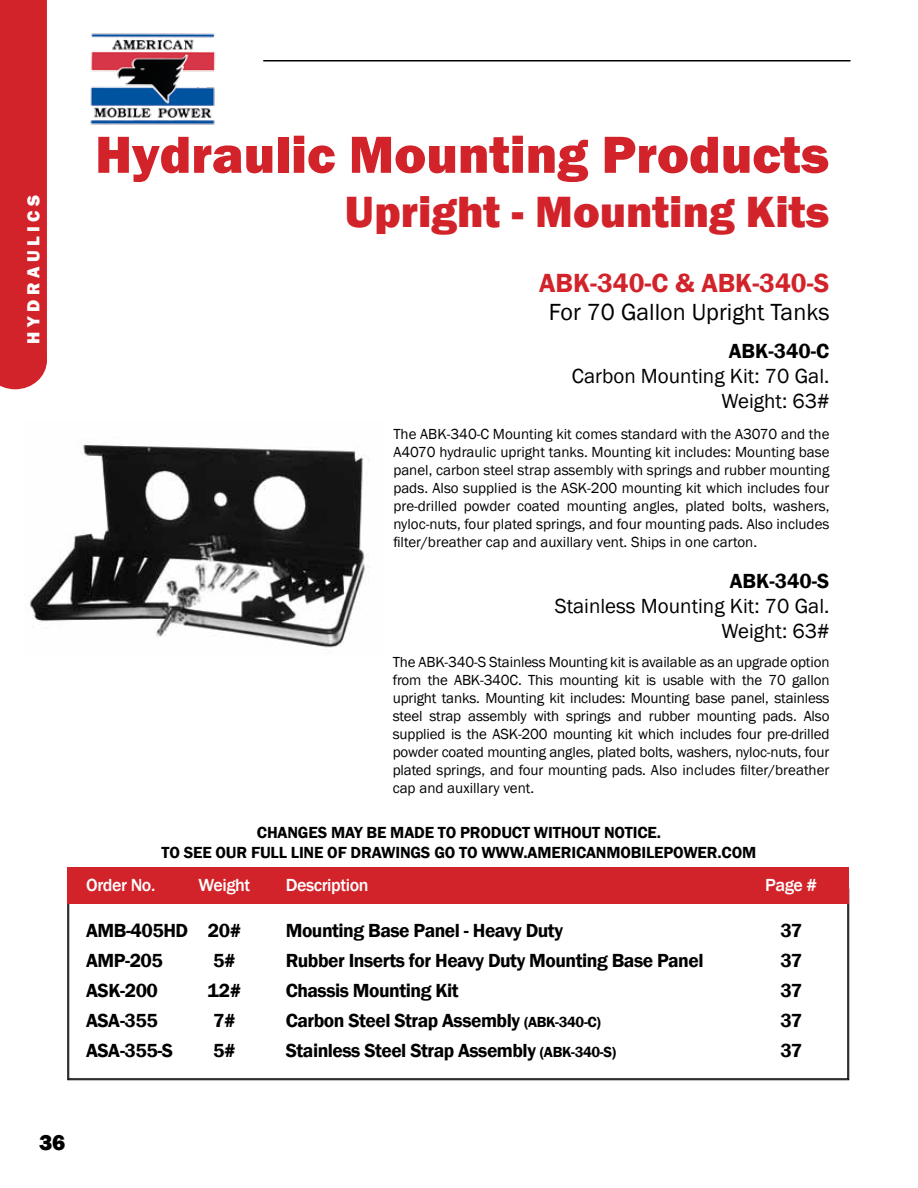
<style>
.page{position:relative;width:918px;height:1188px;background:#fff}
.page>*{position:absolute;margin:0;border:0;box-sizing:border-box;transform-origin:0 0}
.t1{font:800 54px "Franklin Gothic";color:#d2232a}
.t2{font:800 45px "Franklin Gothic";color:#d2232a}
.t3{font:600 27px "Franklin Gothic";color:#d2232a}
.t4{font:24px "Franklin Gothic";color:#000}
.t5{font:800 22.5px "Franklin Gothic";color:#000}
.t6{font:21px/25.2px "Franklin Gothic";color:#000;text-align:right}
.t7{font:600 21px "Franklin Gothic";color:#000}
.t8{font:600 19.5px "Franklin Gothic";letter-spacing:-.025em;color:#000}
.t9{font:500 18px "Franklin Gothic";letter-spacing:-.025em;color:#fff}
.t10{font:800 18px "Franklin Gothic";letter-spacing:.25em;color:#fff}
.t11{font:600 16.5px "Franklin Gothic";letter-spacing:-.01em;color:#000}
.t12{font:15px/18px "Franklin Gothic";color:#000;text-align:justify}
.s1{font-size:15px}
</style>
<div class="page">
<div style="left:0;top:0;width:47px;height:389px;background:#d2232a"></div>
<hr style="left:263px;top:60px;width:587px;height:2px;background:#000">
<img style="left:90px;top:33px;width:126px;height:92px">
<svg style="left:67px;top:888px;width:782px;height:192px"></svg>
<div style="left:68px;top:867px;width:781px;height:37px;background:#d2232a"></div>
<img style="left:25px;top:444px;width:345px;height:204px">
<p class="t10" style="left:22px;top:344px;width:150px;rotate:-90deg">HYDRAULICS</p>
<h1 class="t1" style="left:95px;top:120px;width:736px">Hydraulic Mounting Products</h1>
<h2 class="t2" style="left:345px;top:183px;width:486px">Upright - Mounting Kits</h2>
<h3 class="t3" style="left:539px;top:266px;width:292px">ABK-340-C &amp; ABK-340-S</h3>
<h3 class="t4" style="left:549px;top:298px;width:282px">For 70 Gallon Upright Tanks</h3>
<h3 class="t7" style="left:729px;top:338px;width:102px">ABK-340-C</h3>
<h3 class="t6" style="left:572px;top:364px;width:259px">Carbon Mounting Kit: 70 Gal.<br>Weight: 63#</h3>
<p class="t12" style="left:393px;top:425px;width:438px">The ABK-340-C M ounting kit comes standard with the A3070 and the A4070 hydraulic upright tanks. Mounting kit includes: Mounting base panel, carbon steel strap assembly with springs and rubber mounting pads. Also supplied is the ASK-200 mounting kit which includes four pre-drilled powder coated mounting angles, plated bolts, washers, nyloc-nuts, four plated springs, and four mounting pads. Also includes filter/breather cap and auxillary vent. Ships in one carton.</p>
<h3 class="t7" style="left:730px;top:568px;width:101px">ABK-340-S</h3>
<h3 class="t6" style="left:555px;top:594px;width:276px">Stainless Mounting Kit: 70 Gal.<br>Weight: 63#</h3>
<p class="t12" style="left:393px;top:653px;width:438px">The ABK-340-S Stainless M ounting kit is available as an upgrade option from the ABK-340C. This mounting kit is usable with the 70 gallon upright tanks. Mounting kit includes: Mounting base panel, stainless steel strap assembly with springs and rubber mounting pads. Also supplied is the ASK-200 mounting kit which includes four pre-drilled powder coated mounting angles, plated bolts, washers, nyloc-nuts, four plated springs, and four mounting pads. Also includes filter/breather cap and auxillary vent.</p>
<p class="t11" style="left:257px;top:822px;width:21px">Chan</p>
<p class="t11" style="left:298px;top:822px;width:104px">gesmay bemade</p>
<p class="t11" style="left:438px;top:822px;width:34px">to prod</p>
<p class="t11" style="left:501px;top:822px;width:44px">uct witho</p>
<p class="t11" style="left:582px;top:822px;width:32px">ut notice</p>
<p class="t11" style="left:657px;top:822px;width:6px">.</p>
<p class="t11" style="left:161px;top:842px;width:33px">to see</p>
<p class="t11" style="left:216px;top:842px;width:85px">our full line</p>
<p class="t11" style="left:327px;top:842px;width:34px">of drawin</p>
<p class="t11" style="left:411px;top:842px;width:87px">gs go to www</p>
<p class="t11" style="left:524px;top:842px;width:16px">.americanmobilepower</p>
<p class="t11" style="left:718px;top:842px;width:17px">.com</p>
<p class="t9" style="left:86px;top:874px;width:71px">Order No.</p>
<p class="t9" style="left:199px;top:874px;width:53px">Weight</p>
<p class="t9" style="left:286px;top:874px;width:84px">Description</p>
<p class="t9" style="left:765px;top:874px;width:53px">Page #</p>
<h3 class="t8" style="left:86px;top:919px;width:156px">AMB-405HD 20#</h3>
<h3 class="t8" style="left:286px;top:919px;width:279px">Mounting Base Panel - Heavy Duty</h3>
<h3 class="t8" style="left:780px;top:919px;width:23px">37</h3>
<h3 class="t8" style="left:86px;top:949px;width:78px">AMP-205</h3>
<h3 class="t8" style="left:213px;top:949px;width:24px">5#</h3>
<h3 class="t8" style="left:286px;top:949px;width:419px">Rubber Inserts for Heavy Duty Mounting Base Panel</h3>
<h3 class="t8" style="left:780px;top:949px;width:23px">37</h3>
<h3 class="t8" style="left:86px;top:979px;width:73px">ASK-200</h3>
<h3 class="t8" style="left:208px;top:979px;width:35px">12#</h3>
<h3 class="t8" style="left:286px;top:979px;width:175px">Chassis Mounting Kit</h3>
<h3 class="t8" style="left:780px;top:979px;width:23px">37</h3>
<h3 class="t8" style="left:86px;top:1009px;width:73px">ASA-355</h3>
<h3 class="t8" style="left:213px;top:1009px;width:24px">7#</h3>
<h3 class="t8" style="left:286px;top:1009px;width:317px">Carbon Steel Strap Assembly <span class="s1">(ABK-340-C)</span></h3>
<h3 class="t8" style="left:780px;top:1009px;width:23px">37</h3>
<h3 class="t8" style="left:86px;top:1039px;width:88px">ASA-355-S</h3>
<h3 class="t8" style="left:213px;top:1039px;width:24px">5#</h3>
<h3 class="t8" style="left:286px;top:1039px;width:332px">Stainless Steel Strap Assembly <span class="s1">(ABK-340-S)</span></h3>
<h3 class="t8" style="left:780px;top:1039px;width:23px">37</h3>
<h3 class="t5" style="left:39px;top:1128px;width:28px">36</h3>
</div>
